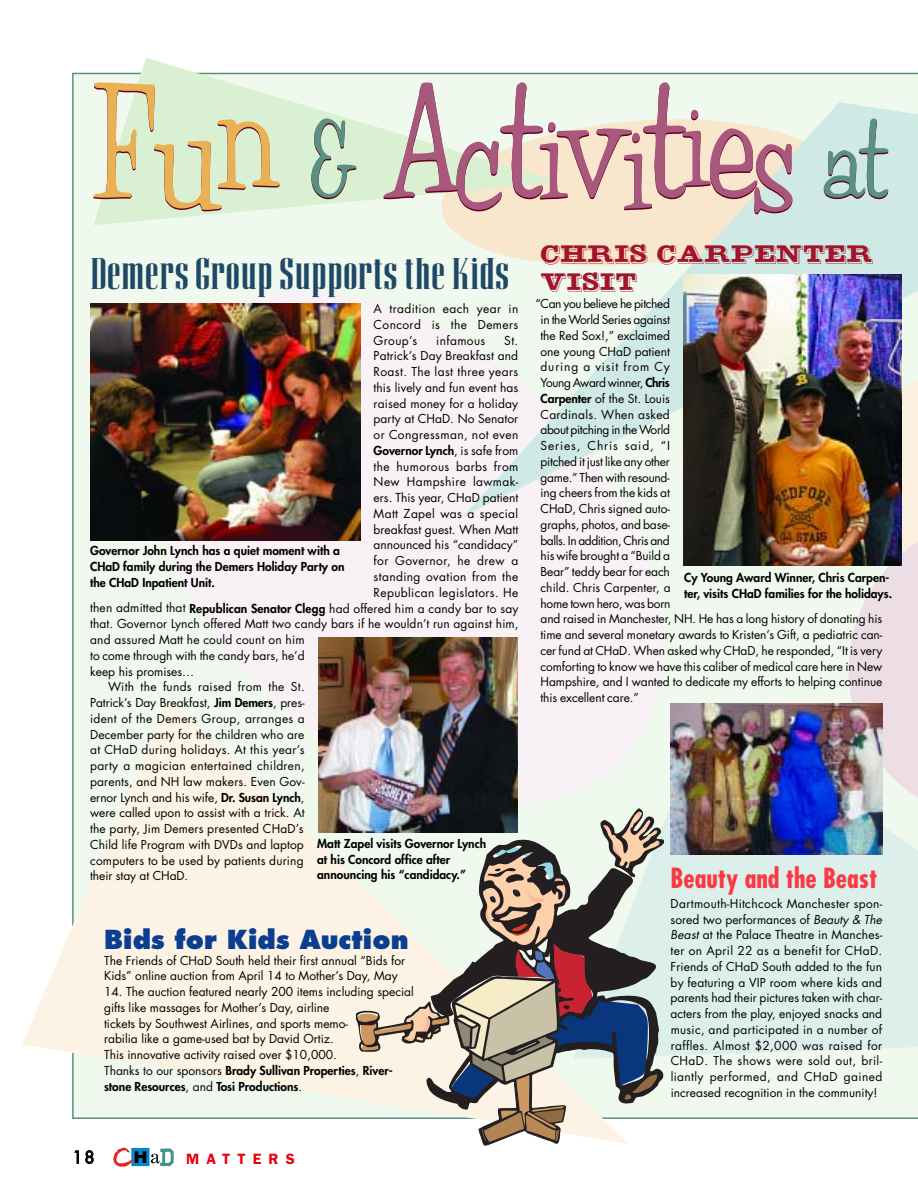
<style>
.page{position:relative;width:918px;height:1188px;background:#fff}
.page>*{position:absolute;margin:0;border:0;box-sizing:border-box;transform-origin:0 0}
.t1{font:144px "Fair Child 85";color:#63011a}
.t2{font:39px "Corvinus Skyline";color:#1f4866}
.t3{font:27px/28.5px "Gold Rush";color:#a1142c}
.t4{font:700 condensed 27px "Futura";color:#fa3942}
.t5{font:800 25.5px "Futura";color:#0b3d91}
.t6{font:16.5px "Futura";color:#000}
.t7{font:600 15px "Franklin Gothic";letter-spacing:.48em;color:#e6000f}
.t8{font:12px/15.8px "Futura";color:#000}
.t9{font:800 12px/15.8px "Futura";color:#000}
.t10{font:12px "Futura";letter-spacing:.03em;color:#000}
.t11{font:12px "Futura";letter-spacing:.025em;color:#000}
.s1{font-size:99px}
.s2{font-weight:400}
.s3{font-weight:800}
.s4{font-style:italic}
</style>
<div class="page">
<img style="left:22px;top:58px;width:896px;height:1109px">
<h1 class="t1" style="left:90px;top:65px;width:797px">Fun <span class="s1">&amp;</span> Activities <span class="s1">at</span></h1>
<h2 class="t2" style="left:90px;top:252px;width:421px">Demers Group Supports the Kids</h2>
<p class="t8" style="left:374px;top:302px;width:146px;text-align:justify">A tradition each year in Concord is the Demers Group’s</p>
<p class="t10" style="left:436px;top:334px;width:51px">infamous</p>
<p class="t8" style="left:504px;top:333px;width:16px">St.</p>
<p class="t8" style="left:374px;top:349px;width:146px">Patrick’s Day Breakfast and</p>
<p class="t10" style="left:374px;top:366px;width:146px">Roast. The last three years</p>
<p class="t8" style="left:374px;top:380px;width:146px">this lively and fun event has</p>
<p class="t8" style="left:374px;top:396px;width:146px">raised money for a holiday</p>
<p class="t8" style="left:374px;top:412px;width:146px">party at CHaD. No Senator</p>
<p class="t10" style="left:374px;top:429px;width:146px">or Congressman, not even</p>
<p class="t9" style="left:374px;top:443px;width:146px">Governor Lynch<span class="s2">, is safe from</span></p>
<p class="t10" style="left:374px;top:460px;width:146px">the humorous barbs from</p>
<p class="t10" style="left:374px;top:476px;width:146px">New Hampshire lawmak-</p>
<p class="t8" style="left:374px;top:491px;width:146px">ers. This year, CHaD patient</p>
<p class="t10" style="left:374px;top:508px;width:146px">Matt Zapel was a special</p>
<p class="t8" style="left:374px;top:522px;width:146px">breakfast guest. When Matt</p>
<p class="t8" style="left:374px;top:538px;width:146px">announced his “candidacy”</p>
<p class="t10" style="left:374px;top:555px;width:146px">for Governor, he drew a</p>
<p class="t10" style="left:374px;top:571px;width:146px">standing ovation from the</p>
<p class="t10" style="left:374px;top:586px;width:146px">Republican legislators. He</p>
<p class="t8" style="left:90px;top:601px;width:430px">then admitted that <span class="s3">Republican Senator Clegg</span> had offered him a candy bar to say</p>
<p class="t8" style="left:90px;top:617px;width:430px">that. Governor Lynch offered Matt two candy bars if he wouldn’t run against him,</p>
<p class="t8" style="left:90px;top:632px;width:216px">and assured Matt he could count on him</p>
<p class="t8" style="left:90px;top:648px;width:216px">to come through with the candy bars, he’d</p>
<p class="t8" style="left:90px;top:664px;width:106px">keep his promises…</p>
<p class="t11" style="left:108px;top:681px;width:198px">With the funds raised from the St.</p>
<p class="t8" style="left:90px;top:695px;width:216px">Patrick’s Day Breakfast, <span class="s3">Jim Demers</span>, pres-</p>
<p class="t11" style="left:90px;top:712px;width:216px">ident of the Demers Group, arranges a</p>
<p class="t8" style="left:90px;top:727px;width:216px">December party for the children who are</p>
<p class="t11" style="left:90px;top:744px;width:216px">at CHaD during holidays. At this year’s</p>
<p class="t11" style="left:90px;top:760px;width:216px">party a magician entertained children,</p>
<p class="t8" style="left:90px;top:774px;width:216px">parents, and NH law makers. Even Gov-</p>
<p class="t8" style="left:90px;top:790px;width:216px">ernor Lynch and his wife, <span class="s3">Dr. Susan Lynch</span>,</p>
<p class="t8" style="left:90px;top:806px;width:216px">were called upon to assist with a trick. At</p>
<p class="t8" style="left:90px;top:821px;width:215px">the party, Jim Demers presented CHaD’s</p>
<p class="t8" style="left:90px;top:837px;width:215px">Child life Program with DVDs and laptop</p>
<p class="t8" style="left:90px;top:853px;width:215px">computers to be used by patients during</p>
<p class="t8" style="left:90px;top:869px;width:100px">their stay at CHaD.</p>
<p class="t9" style="left:90px;top:543px;width:256px">Governor John Lynch has a quiet moment with a<br>CHaD family during the Demers Holiday Party on the CHaD Inpatient Unit.</p>
<p class="t9" style="left:317px;top:836px;width:171px">Matt Zapel visits Governor Lynch at his Concord office after announcing his “candidacy.”</p>
<h3 class="t5" style="left:104px;top:927px;width:306px">Bids for Kids Auction</h3>
<p class="t8" style="left:104px;top:953px;width:303px">The Friends of CHaD South held their first annual “Bids for<br>Kids” online auction from April 14 to Mother’s Day, May</p>
<p class="t8" style="left:104px;top:984px;width:311px">14. The auction featured nearly 200 items including special gifts like massages for Mother’s Day, airline<br>tickets by Southwest Airlines, and sports memo-<br>rabilia like a game-used bat by David Ortiz.<br>This innovative activity raised over $10,000.<br>Thanks to our sponsors <span class="s3">Brady Sullivan Properties</span>, <span class="s3">River&shy;stone Resources</span>, and <span class="s3">Tosi Productions</span>.</p>
<h3 class="t3" style="left:540px;top:239px;width:334px">CHRIS CARPENTER<br>VISIT</h3>
<p class="t8" style="left:540px;top:297px;width:343px;text-indent:-5px">“Can you believe he pitched<br>in the World Series against<br>the Red Sox!,” exclaimed<br>one young CHaD patient<br>during a visit from Cy<br>Young Award winner, <span class="s3">Chris<br>Carpenter</span> of the St. Louis<br>Cardinals. When asked<br>about pitching in the World<br>Series, Chris said, “I<br>pitched it just like any other<br>game.” Then with resound-<br>ing cheers from the kids at<br>CHaD, Chris signed auto-<br>graphs, photos, and base-<br>balls. In addition, Chris and<br>his wife brought a “Build a<br>Bear” teddy bear for each<br>child. Chris Carpenter, a<br>home town hero, was born<br>and raised in Manchester, NH. He has a long history of donating his time and several monetary awards to Kristen’s Gift, a pediatric can&shy;cer fund at CHaD. When asked why CHaD, he responded, “It is very comforting to know we have this caliber of medical care here in New<br>Hampshire, and I wanted to dedicate my efforts to helping continue this excellent care.”</p>
<p class="t9" style="left:684px;top:570px;width:210px">Cy Young Award Winner, Chris Carpen&shy;ter, visits CHaD families for the holidays.</p>
<h3 class="t4" style="left:671px;top:865px;width:208px">Beauty and the Beast</h3>
<p class="t8" style="left:671px;top:896px;width:213px;text-align:justify">Dartmouth-Hitchcock Manchester spon&shy;sored two performances of <span class="s4">Beauty &amp; The Beast</span> at the Palace Theatre in Manches&shy;ter on April 22 as a benefit for CHaD.<br>Friends of CHaD South added to the fun by featuring a VIP room where kids and parents had their pictures taken with char&shy;acters from the play, enjoyed snacks and music, and participated in a number of raffles. Almost $2,000 was raised for CHaD. The shows were sold out, bril&shy;liantly performed, and CHaD gained increased recognition in the community!</p>
<h3 class="t6" style="left:72px;top:1149px;width:24px">18</h3>
<p class="t7" style="left:186px;top:1149px;width:110px">MATTERS</p>
</div>
